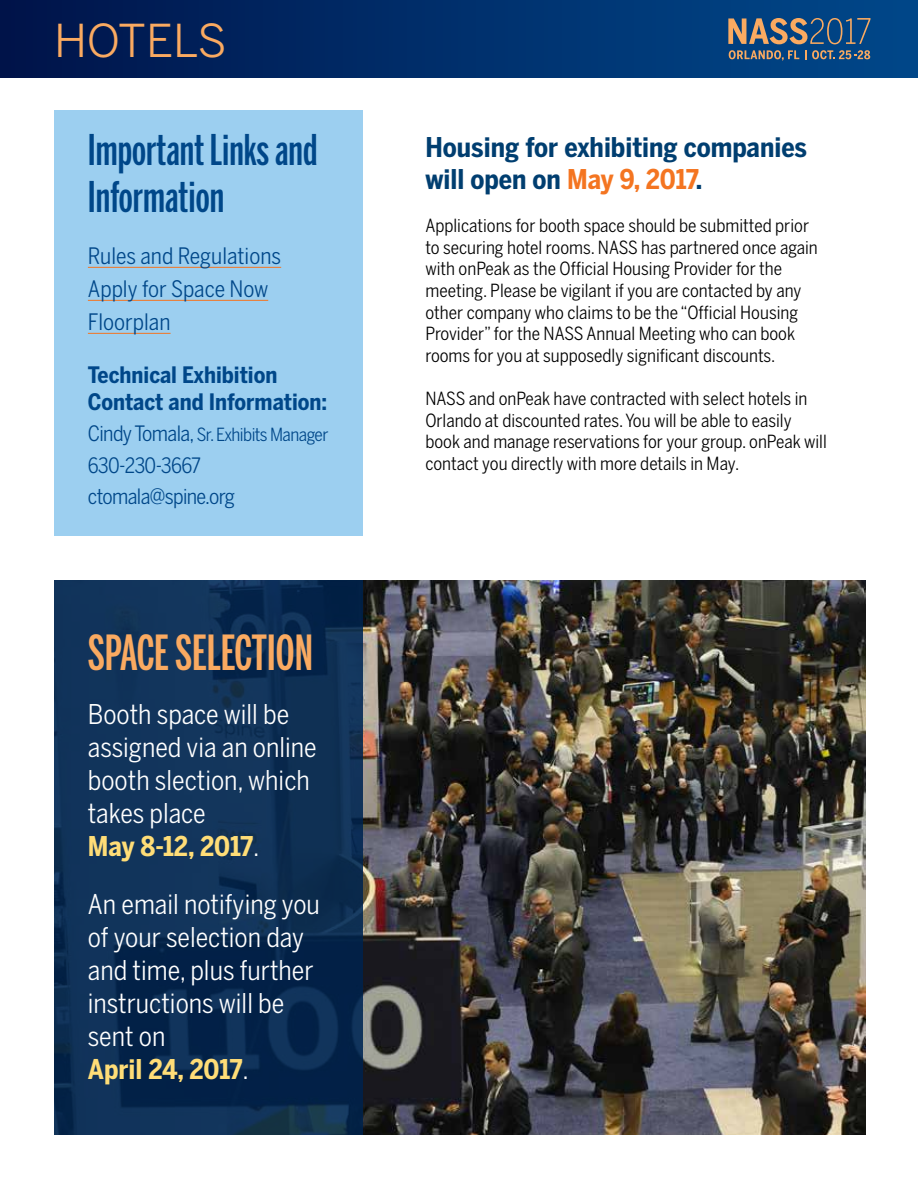
<style>
.page{position:relative;width:918px;height:1188px;background:#fff}
.page>*{position:absolute;margin:0;border:0;box-sizing:border-box;transform-origin:0 0}
.t1{font:500 48px "Benton Sans Extra Comp";color:#faaa61}
.t2{font:45px "Benton Sans";color:#faaa61}
.t3{font:500 42px/46.5px "Benton Sans Extra Comp";color:#004789}
.t4{font:27px/33px "Benton Sans Cond";color:#fff}
.t5{font:700 27px/32.4px "Benton Sans Cond";color:#003e70}
.t6{font:22.5px/33px "Benton Sans Cond";color:#004789}
.t7{font:700 22.5px/27px "Benton Sans Cond";color:#004789}
.t8{font:21px/31.5px "Benton Sans Cond";letter-spacing:-.03em;color:#004789}
.t9{font:18px/21.6px "Benton Sans Cond";color:#000}
.t10{font:18px "Benton Sans Cond";letter-spacing:-.03em;color:#004789}
.s1{font-size:21px}
.s2{font-weight:700;color:#fd7}
.s3{color:#f47521}
</style>
<div class="page">
<div style="left:0;top:0;width:918px;height:78px;background:linear-gradient(to right,#00144b,#00498b)"></div>
<img style="left:363px;top:580px;width:503px;height:555px">
<div style="left:54px;top:110px;width:309px;height:425px;background:#9ccff0"></div>
<hr style="left:88px;top:267px;width:193px;height:1px;background:#f47521">
<hr style="left:88px;top:300px;width:180px;height:1px;background:#f47521">
<hr style="left:88px;top:333px;width:83px;height:1px;background:#f47521">
<svg style="left:54px;top:580px;width:309px;height:555px;background:#0d2e54"></svg>
<svg style="left:729px;top:50px;width:70px;height:10px"></svg>
<svg style="left:806px;top:50px;width:64px;height:10px"></svg>
<svg style="left:728px;top:18px;width:142px;height:26px;background:#5d6876"></svg>
<h2 class="t2" style="left:54px;top:14px;width:174px">HOTELS</h2>
<h3 class="t3" style="left:88px;top:127px;width:231px">Important Links and<br>Information</h3>
<p class="t6" style="left:88px;top:240px;width:195px">Rules and Regulations<br>Apply for Space Now<br>Floorplan</p>
<p class="t7" style="left:88px;top:361px;width:241px">Technical Exhibition<br>Contact and Information:</p>
<p class="t10" style="left:88px;top:424px;width:242px"><span class="s1">Cindy Tomala,</span> Sr. Exhibits Manager</p>
<p class="t8" style="left:88px;top:449px;width:149px">630-230-3667 ctomala@spine.org</p>
<h1 class="t1" style="left:88px;top:625px;width:227px">SPACE SELECTION</h1>
<h3 class="t4" style="left:88px;top:697px;width:230px">Booth space will be assigned via an online booth slection, which takes place<br><span class="s2">May 8-12, 2017</span>.</h3>
<h3 class="t4" style="left:88px;top:888px;width:234px">An email notifying you of your selection day and time, plus further instructions will be sent on<br><span class="s2">April 24, 2017</span>.</h3>
<h3 class="t5" style="left:425px;top:130px;width:383px">Housing for exhibiting companies will open on <span class="s3">May 9, 2017</span>.</h3>
<p class="t9" style="left:425px;top:215px;width:394px">Applications for booth space should be submitted prior to securing hotel rooms. NASS has partnered once again with onPeak as the Official Housing Provider for the meeting. Please be vigilant if you are contacted by any other company who claims to be the “Official Housing Provider” for the NASS Annual Meeting who can book rooms for you at supposedly significant discounts.</p>
<p class="t9" style="left:425px;top:388px;width:403px">NASS and onPeak have contracted with select hotels in Orlando at discounted rates. You will be able to easily book and manage reservations for your group. onPeak will contact you directly with more details in May.</p>
</div>
